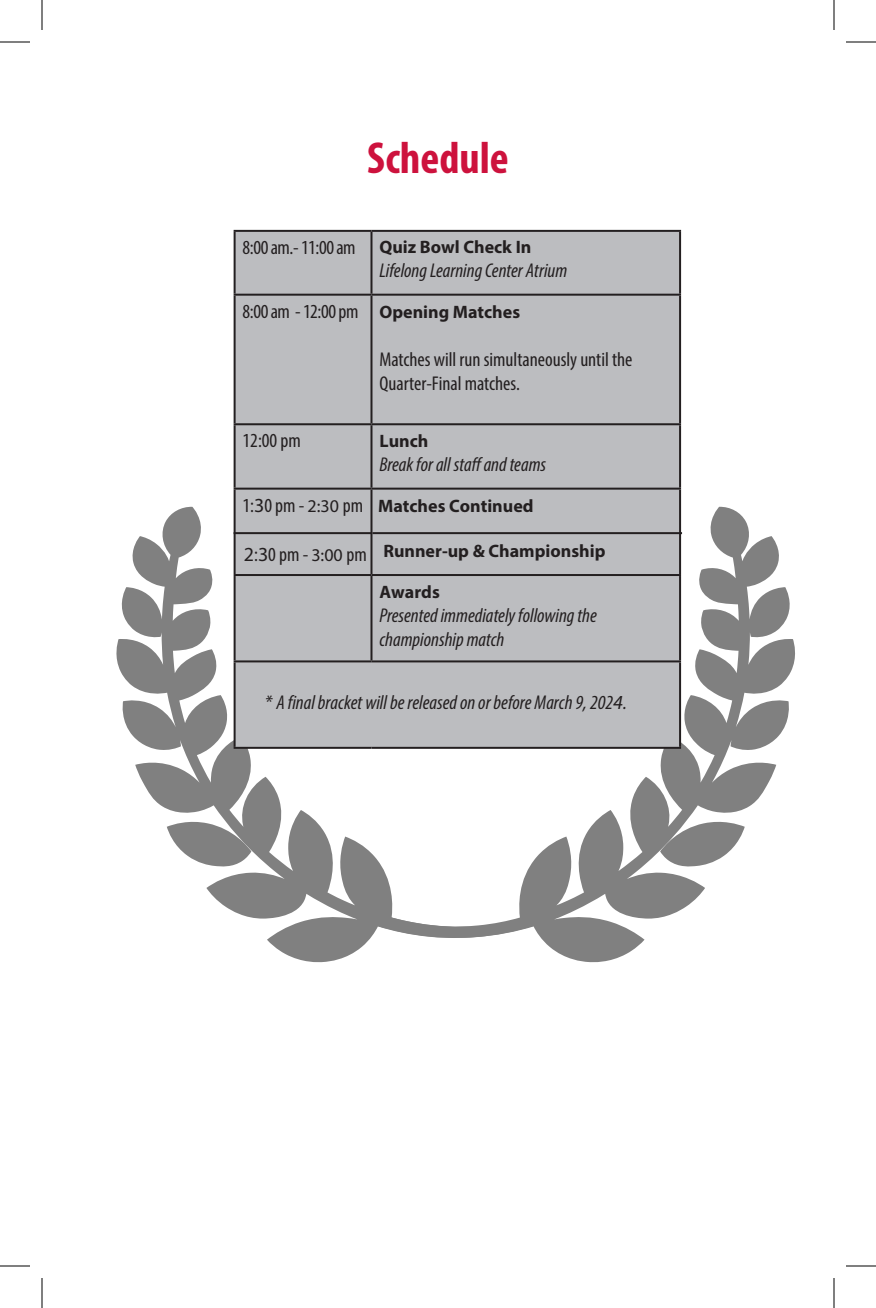
<style>
.page{position:relative;width:876px;height:1308px;background:#fff}
.page>*{position:absolute;margin:0;border:0;box-sizing:border-box;transform-origin:0 0}
.t1{font:700 condensed 45px "Myriad Pro";color:#cd123d}
.t2{font:italic condensed 20px/24.4px "Myriad Pro";color:#231f20}
.t3{font:condensed 20px/24px "Myriad Pro";color:#231f20}
.t4{font:700 18px "Myriad Pro";color:#231f20}
.s1{font-stretch:normal}
.s2{font-stretch:normal;font-size:18px}
.s3{font-weight:400;font-size:20px}
.s4{font-weight:400;font-stretch:condensed;font-size:20px}
.s5{font-weight:400}
</style>
<div class="page">
<svg style="left:116px;top:507px;width:259px;height:456px"></svg>
<svg style="left:375px;top:507px;width:420px;height:456px"></svg>
<div style="left:236px;top:232px;width:443px;height:515px;background:#bcbdc0"></div>
<hr style="left:234px;top:230px;width:137px;height:2px;background:#231f20">
<hr style="left:234px;top:232px;width:2px;height:62px;background:#231f20">
<hr style="left:371px;top:230px;width:310px;height:2px;background:#231f20">
<hr style="left:370px;top:232px;width:2px;height:62px;background:#231f20">
<hr style="left:679px;top:232px;width:2px;height:62px;background:#231f20">
<hr style="left:234px;top:294px;width:137px;height:2px;background:#231f20">
<hr style="left:234px;top:296px;width:2px;height:127px;background:#231f20">
<hr style="left:371px;top:294px;width:310px;height:2px;background:#231f20">
<hr style="left:370px;top:296px;width:2px;height:127px;background:#231f20">
<hr style="left:679px;top:296px;width:2px;height:127px;background:#231f20">
<hr style="left:234px;top:423px;width:137px;height:2px;background:#231f20">
<hr style="left:234px;top:425px;width:2px;height:63px;background:#231f20">
<hr style="left:371px;top:423px;width:310px;height:2px;background:#231f20">
<hr style="left:370px;top:425px;width:2px;height:63px;background:#231f20">
<hr style="left:679px;top:425px;width:2px;height:63px;background:#231f20">
<hr style="left:234px;top:488px;width:137px;height:2px;background:#231f20">
<hr style="left:234px;top:490px;width:2px;height:84px;background:#231f20">
<hr style="left:371px;top:488px;width:310px;height:2px;background:#231f20">
<hr style="left:370px;top:490px;width:2px;height:84px;background:#231f20">
<hr style="left:679px;top:490px;width:2px;height:84px;background:#231f20">
<hr style="left:234px;top:574px;width:137px;height:2px;background:#231f20">
<hr style="left:234px;top:576px;width:2px;height:84px;background:#231f20">
<hr style="left:371px;top:574px;width:310px;height:2px;background:#231f20">
<hr style="left:370px;top:576px;width:2px;height:84px;background:#231f20">
<hr style="left:679px;top:576px;width:2px;height:84px;background:#231f20">
<hr style="left:234px;top:532px;width:137px;height:2px;background:#231f20">
<hr style="left:234px;top:662px;width:2px;height:85px;background:#231f20">
<hr style="left:371px;top:660px;width:310px;height:2px;background:#231f20">
<hr style="left:679px;top:662px;width:2px;height:85px;background:#231f20">
<hr style="left:234px;top:747px;width:137px;height:2px;background:#231f20">
<hr style="left:371px;top:747px;width:310px;height:2px;background:#231f20">
<hr style="left:0;top:42px;width:30px;height:1px;background:#000">
<hr style="left:846px;top:42px;width:30px;height:1px;background:#000">
<hr style="left:0;top:1266px;width:30px;height:1px;background:#000">
<hr style="left:846px;top:1266px;width:30px;height:1px;background:#000">
<hr style="left:42px;top:0;width:1px;height:30px;background:#000">
<hr style="left:42px;top:1278px;width:1px;height:30px;background:#000">
<hr style="left:834px;top:0;width:1px;height:30px;background:#000">
<hr style="left:834px;top:1278px;width:1px;height:30px;background:#000">
<hr style="left:372px;top:532px;width:310px;height:2px;background:#231f20">
<hr style="left:234px;top:660px;width:137px;height:2px;background:#231f20">
<p class="t1" style="left:367px;top:129px;width:143px">Schedule</p>
<p class="t3" style="left:243px;top:235px;width:115px">8:00 am.- 11:00 am</p>
<p class="t4" style="left:379px;top:235px;width:153px">Quiz Bowl Check In</p>
<p class="t2" style="left:379px;top:258px;width:189px">Lifelong Learning Center Atrium</p>
<p class="t3" style="left:243px;top:299px;width:117px">8:00 am - 12:00 pm</p>
<p class="t4" style="left:379px;top:300px;width:142px">Opening Matches</p>
<p class="t3" style="left:379px;top:347px;width:255px">Matches will run simultaneously until the<br>Quarter-Final matches.</p>
<p class="t3" style="left:243px;top:428px;width:60px">12:00 pm</p>
<p class="t4" style="left:379px;top:429px;width:50px">Lunch</p>
<p class="t2" style="left:379px;top:452px;width:168px">Break for all staff and teams</p>
<p class="t3" style="left:243px;top:493px;width:122px">1:<span class="s1">3</span>0 pm - <span class="s2">2:30</span> pm</p>
<p class="t4" style="left:378px;top:494px;width:157px">Matches Continued</p>
<p class="t4" style="left:244px;top:540px;width:363px"><span class="s3">2</span><span class="s4">:</span><span class="s3">3</span><span class="s4">0 pm -</span> <span class="s5">3:00</span> <span class="s4">pm</span> Runner-up &amp; Championship</p>
<p class="t4" style="left:379px;top:580px;width:62px">Awards</p>
<p class="t2" style="left:379px;top:603px;width:219px">Presented immediately following the championship match</p>
<p class="t2" style="left:265px;top:690px;width:364px">* A final bracket will be released on or before March 9, 202<span class="s1">4</span>.</p>
</div>
